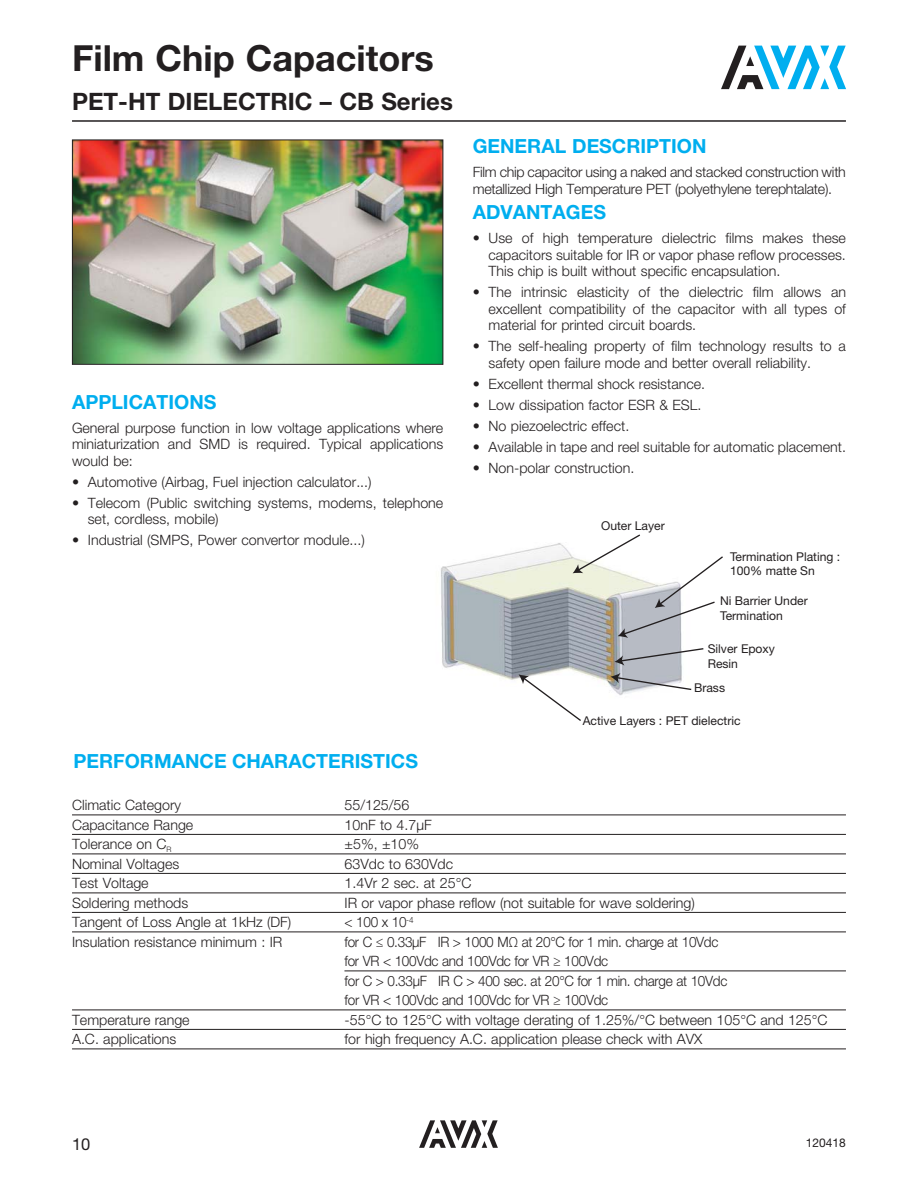
<style>
.page{position:relative;width:918px;height:1188px;background:#fff}
.page>*{position:absolute;margin:0;border:0;box-sizing:border-box;transform-origin:0 0}
.t1{font:700 36px "Helvetica Neue LT Std";color:#231f20}
.t2{font:700 24px "Helvetica Neue LT Std";color:#231f20}
.t3{font:700 19.5px "Helvetica Neue LT Std";color:#00aeef}
.t4{font:16.5px "Helvetica Neue LT Std";color:#231f20}
.t5{font:300 14.25px/16.5px "Helvetica Neue LT Std";color:#231f20;text-align:justify}
.t6{font:300 14.25px/19.5px "Helvetica Neue LT Std";letter-spacing:-.02em;color:#231f20;scale:.95 1}
.t7{font:300 14.25px/16.5px "Helvetica Neue LT Std";letter-spacing:-.02em;color:#231f20}
.t8{font:300 14.25px "Helvetica Neue LT Std";color:#231f20;scale:.95 1}
.t9{font:12.15px/14.5px "Helvetica Neue";color:#231f20}
.t10{font:12px "Helvetica Neue";color:#231f20}
</style>
<div class="page">
<svg style="left:419px;top:1120px;width:79px;height:28px"></svg>
<svg style="left:721px;top:46px;width:125px;height:43px"></svg>
<hr style="left:72px;top:120px;width:774px;height:2px;background:#231f20">
<img style="left:74px;top:142px;width:367px;height:221px">
<div style="left:72px;top:140px;width:371px;height:225px;border:1px solid #231f20"></div>
<img style="left:441px;top:543px;width:241px;height:153px">
<svg style="left:573px;top:534px;width:150px;height:104px"></svg>
<svg style="left:614px;top:647px;width:90px;height:19px"></svg>
<svg style="left:610px;top:673px;width:82px;height:18px"></svg>
<svg style="left:519px;top:674px;width:64px;height:47px"></svg>
<hr style="left:72px;top:815px;width:774px;height:1px;background:#231f20">
<hr style="left:72px;top:834px;width:774px;height:1px;background:#231f20">
<hr style="left:72px;top:854px;width:774px;height:1px;background:#231f20">
<hr style="left:72px;top:873px;width:774px;height:1px;background:#231f20">
<hr style="left:72px;top:893px;width:774px;height:1px;background:#231f20">
<hr style="left:72px;top:912px;width:774px;height:1px;background:#231f20">
<hr style="left:72px;top:932px;width:774px;height:1px;background:#231f20">
<hr style="left:344px;top:971px;width:502px;height:1px;background:#231f20">
<hr style="left:72px;top:1010px;width:774px;height:1px;background:#231f20">
<hr style="left:72px;top:1029px;width:774px;height:1px;background:#231f20">
<hr style="left:72px;top:1049px;width:774px;height:1px;background:#231f20">
<h1 class="t1" style="left:72px;top:45px;width:363px">Film Chip Capacitors</h1>
<h2 class="t2" style="left:72px;top:93px;width:382px">PET-HT DIELECTRIC – CB Series</h2>
<h3 class="t3" style="left:72px;top:395px;width:146px">APPLICATIONS</h3>
<p class="t5" style="left:72px;top:421px;width:373px">General purpose function in low voltage applications where miniaturization and SMD is required. Typical applications would be:</p>
<p class="t5" style="left:72px;top:475px;width:301px">• Automotive (Airbag, Fuel injection calculator...)</p>
<p class="t5" style="left:88px;top:496px;width:357px;text-indent:-16px">• Telecom (Public switching systems, modems, telephone set, cordless, mobile)</p>
<p class="t5" style="left:72px;top:533px;width:294px">• Industrial (SMPS, Power convertor module...)</p>
<h3 class="t3" style="left:473px;top:140px;width:235px">GENERAL DESCRIPTION</h3>
<p class="t7" style="left:473px;top:166px;width:375px">Film chip capacitor using a naked and stacked construction with metallized High Temperature PET (polyethylene terephtalate).</p>
<h3 class="t3" style="left:473px;top:206px;width:135px">ADVANTAGES</h3>
<p class="t5" style="left:489px;top:232px;width:359px;text-indent:-16px">• Use of high temperature dielectric films makes these capacitors suitable for IR or vapor phase reflow processes.<br>This chip is built without specific encapsulation.</p>
<p class="t5" style="left:489px;top:286px;width:359px;text-indent:-16px">• The intrinsic elasticity of the dielectric film allows an excellent compatibility of the capacitor with all types of material for printed circuit boards.</p>
<p class="t5" style="left:489px;top:340px;width:359px;text-indent:-16px">• The self-healing property of film technology results to a safety open failure mode and better overall reliability.</p>
<p class="t5" style="left:473px;top:377px;width:234px">• Excellent thermal shock resistance.</p>
<p class="t5" style="left:473px;top:398px;width:230px">• Low dissipation factor ESR &amp; ESL.</p>
<p class="t5" style="left:473px;top:419px;width:158px">• No piezoelectric effect.</p>
<p class="t5" style="left:473px;top:440px;width:375px">• Available in tape and reel suitable for automatic placement.</p>
<p class="t5" style="left:473px;top:461px;width:163px">• Non-polar construction.</p>
<p class="t9" style="left:601px;top:519px;width:65px">Outer Layer</p>
<p class="t9" style="left:730px;top:550px;width:112px">Termination Plating :<br>100% matte Sn</p>
<p class="t9" style="left:720px;top:595px;width:89px">Ni Barrier Under<br>Termination</p>
<p class="t9" style="left:708px;top:643px;width:69px">Silver Epoxy<br>Resin</p>
<p class="t9" style="left:694px;top:681px;width:33px">Brass</p>
<p class="t9" style="left:583px;top:715px;width:159px">Active Layers : PET dielectric</p>
<h3 class="t3" style="left:74px;top:755px;width:346px">PERFORMANCE CHARACTERISTICS</h3>
<p class="t5" style="left:72px;top:798px;width:111px">Climatic Category</p>
<p class="t5" style="left:345px;top:798px;width:66px">55/125/56</p>
<p class="t5" style="left:72px;top:818px;width:123px">Capacitance Range</p>
<p class="t5" style="left:345px;top:818px;width:89px">10nF to 4.7μF</p>
<p class="t5" style="left:72px;top:837px;width:101px">Tolerance on C<sub>R</sub></p>
<p class="t5" style="left:345px;top:837px;width:76px">±5%, ±10%</p>
<p class="t5" style="left:72px;top:857px;width:109px">Nominal Voltages</p>
<p class="t5" style="left:345px;top:857px;width:110px">63Vdc to 630Vdc</p>
<p class="t5" style="left:72px;top:876px;width:78px">Test Voltage</p>
<p class="t5" style="left:345px;top:876px;width:128px">1.4Vr 2 sec. at 25°C</p>
<p class="t5" style="left:72px;top:896px;width:118px">Soldering methods</p>
<p class="t5" style="left:345px;top:896px;width:352px">IR or vapor phase reflow (not suitable for wave soldering)</p>
<p class="t5" style="left:72px;top:915px;width:221px">Tangent of Loss Angle at 1kHz (DF)</p>
<p class="t8" style="left:345px;top:917px;width:74px">&lt; 100 x 10<sup>-4</sup></p>
<p class="t5" style="left:72px;top:935px;width:212px">Insulation resistance minimum : IR</p>
<p class="t6" style="left:344px;top:933px;width:405px">for C ≤ 0.33μF IR &gt; 1000 MΩ at 20°C for 1 min. charge at 10Vdc for VR &lt; 100Vdc and 100Vdc for VR ≥ 100Vdc<br>for C &gt; 0.33μF IR C &gt; 400 sec. at 20°C for 1 min. charge at 10Vdc for VR &lt; 100Vdc and 100Vdc for VR ≥ 100Vdc</p>
<p class="t5" style="left:72px;top:1013px;width:119px">Temperature range</p>
<p class="t5" style="left:345px;top:1013px;width:484px">-55°C to 125°C with voltage derating of 1.25%/°C between 105°C and 125°C</p>
<p class="t5" style="left:72px;top:1032px;width:106px">A.C. applications</p>
<p class="t5" style="left:345px;top:1032px;width:359px">for high frequency A.C. application please check with AVX</p>
<p class="t4" style="left:72px;top:1134px;width:20px">10</p>
<p class="t10" style="left:806px;top:1138px;width:42px">120418</p>
</div>
